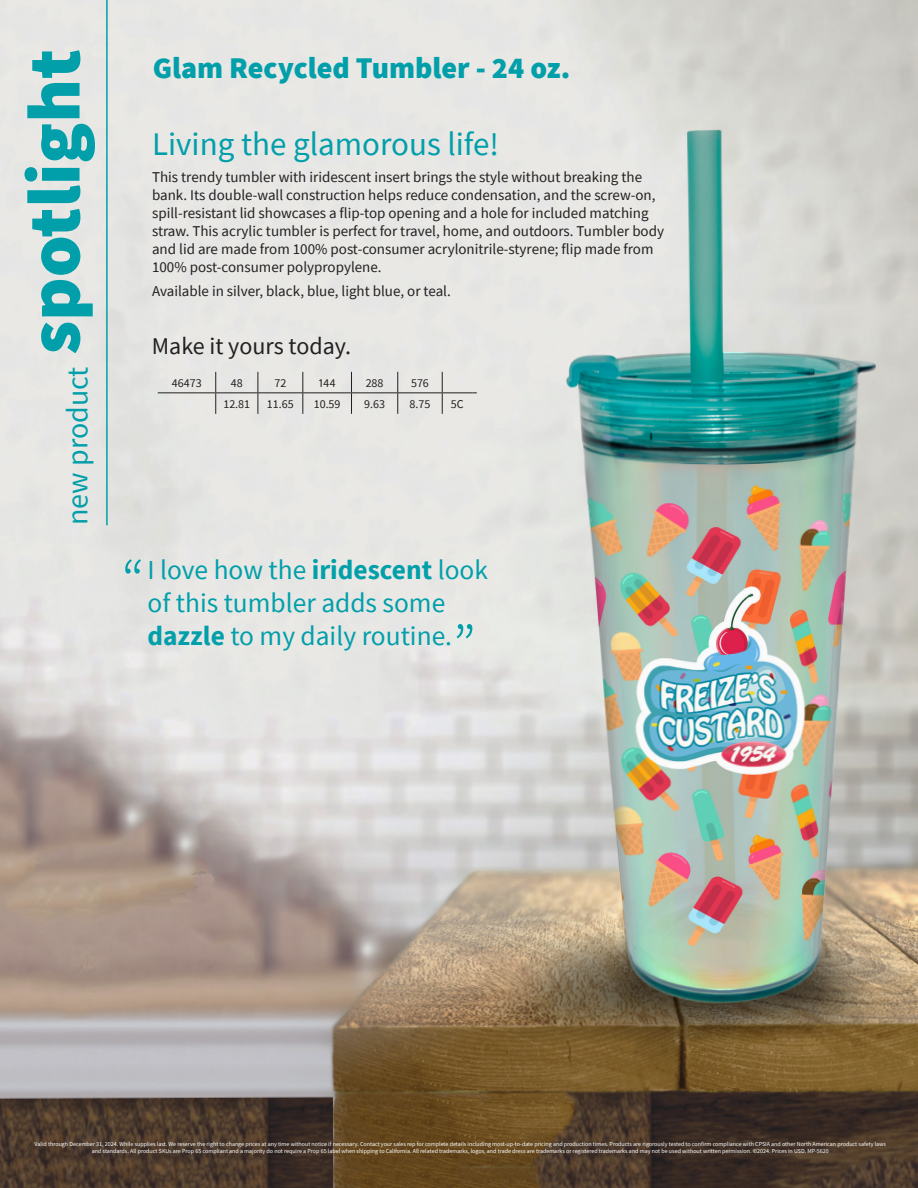
<style>
.page{position:relative;width:918px;height:1188px;background:#fff}
.page>*{position:absolute;margin:0;border:0;box-sizing:border-box;transform-origin:0 0}
.t1{font:900 75px "Source Sans Pro";color:#009faa}
.t2{font:300 64.5px "Source Sans Pro";color:#009faa}
.t3{font:33px "Source Sans Pro";color:#009faa}
.t4{font:900 30px "Source Sans Pro";color:#009faa}
.t5{font:30px "Source Sans Pro";color:#009faa}
.t6{font:27.45px/32.8px "Source Sans Pro";color:#009faa}
.t7{font:24px "Source Sans Pro";color:#231f20}
.t8{font:15px/18px "Source Sans Pro";color:#231f20}
.t9{font:12px "Source Sans Pro";color:#231f20}
.t10{font:6px/7.5px "Source Sans Pro";color:#fff;text-align:center}
.s1{font-weight:700}
</style>
<div class="page">
<img style="left:0;top:0;width:918px;height:1188px">
<hr style="left:106px;top:0;width:2px;height:525px;background:#009faa">
<hr style="left:158px;top:392px;width:58px;height:1px;background:#231f20">
<hr style="left:216px;top:392px;width:42px;height:1px;background:#231f20">
<hr style="left:258px;top:392px;width:45px;height:1px;background:#231f20">
<hr style="left:303px;top:392px;width:49px;height:1px;background:#231f20">
<hr style="left:352px;top:392px;width:46px;height:1px;background:#231f20">
<hr style="left:398px;top:392px;width:44px;height:1px;background:#231f20">
<hr style="left:442px;top:392px;width:30px;height:1px;background:#231f20">
<svg style="left:215px;top:372px;width:1px;height:42px"></svg>
<svg style="left:258px;top:372px;width:1px;height:42px"></svg>
<svg style="left:302px;top:372px;width:1px;height:42px"></svg>
<svg style="left:351px;top:372px;width:1px;height:42px"></svg>
<svg style="left:397px;top:372px;width:1px;height:42px"></svg>
<svg style="left:442px;top:372px;width:1px;height:42px"></svg>
<p class="t1" style="left:3px;top:355px;width:307px;rotate:-90deg">spotlight</p>
<p class="t4" style="left:153px;top:47px;width:419px">Glam Recycled Tumbler - 24 oz.</p>
<p class="t3" style="left:152px;top:123px;width:349px">Living the glamorous life!</p>
<p class="t8" style="left:152px;top:168px;width:514px">This trendy tumbler with iridescent insert brings the style without breaking the bank. Its double-wall construction helps reduce condensation, and the screw-on, spill-resistant lid showcases a flip-top opening and a hole for included matching straw. This acrylic tumbler is perfect for travel, home, and outdoors. Tumbler body and lid are made from 100% post-consumer acrylonitrile-styrene; flip made from 100% post-consumer polypropylene.</p>
<p class="t8" style="left:152px;top:282px;width:300px">Available in silver, black, blue, light blue, or teal.</p>
<p class="t7" style="left:152px;top:331px;width:201px">Make it yours today.</p>
<p class="t9" style="left:172px;top:375px;width:31px">46473</p>
<p class="t9" style="left:231px;top:375px;width:13px">48</p>
<p class="t9" style="left:274px;top:375px;width:13px">72</p>
<p class="t9" style="left:319px;top:375px;width:18px">144</p>
<p class="t9" style="left:366px;top:375px;width:19px">288</p>
<p class="t9" style="left:411px;top:375px;width:19px">576</p>
<p class="t9" style="left:223px;top:396px;width:28px">12.81</p>
<p class="t9" style="left:267px;top:396px;width:28px">11.65</p>
<p class="t9" style="left:314px;top:396px;width:28px">10.59</p>
<p class="t9" style="left:364px;top:396px;width:22px">9.63</p>
<p class="t9" style="left:410px;top:396px;width:22px">8.75</p>
<p class="t9" style="left:451px;top:396px;width:14px">5C</p>
<p class="t5" style="left:58px;top:525px;width:160px;rotate:-90deg">new product</p>
<p class="t2" style="left:122px;top:544px;width:25px">“</p>
<p class="t6" style="left:147px;top:554px;width:342px">I love how the <span class="s1">iridescent</span> look of this tumbler adds some <span class="s1">dazzle</span> to my daily routine.</p>
<p class="t2" style="left:453px;top:608px;width:25px">”</p>
<p class="t10" style="left:35px;top:1140px;width:853px">Valid through December 31, 2024. While supplies last. We reserve the right to change prices at any time without notice if necessary. Contact your sales rep for complete details including most-up-to-date pricing and production times. Products are rigorously tested to confirm compliance with CPSIA and other North American product safety laws and standards. All product SKUs are Prop 65 compliant and a majority do not require a Prop 65 label when shipping to California. All related trademarks, logos, and trade dress are trademarks or registered trademarks and may not be used without written permission. ©2024. Prices in USD. MP-5620</p>
</div>
